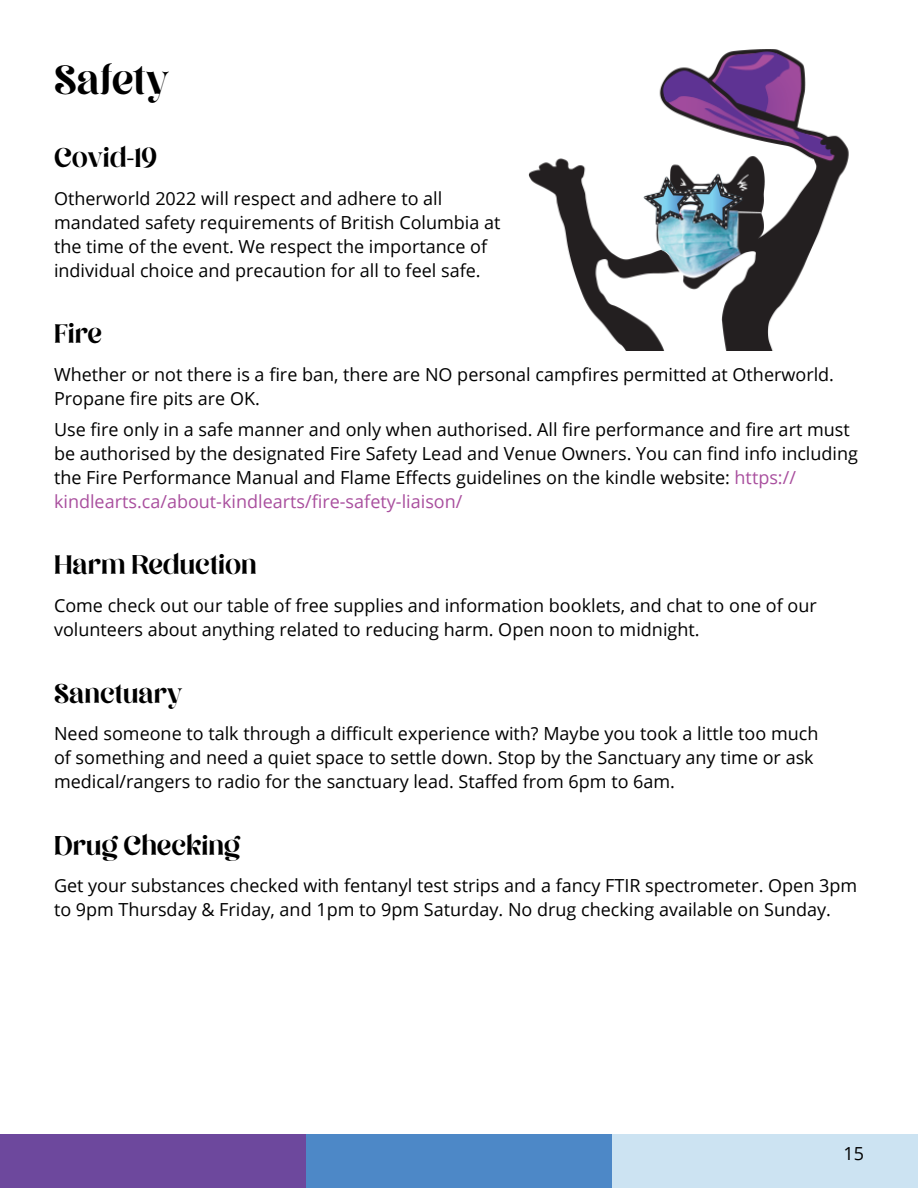
<style>
.page{position:relative;width:918px;height:1188px;background:#fff}
.page>*{position:absolute;margin:0;border:0;box-sizing:border-box;transform-origin:0 0}
.t1{font:45px "Million Dreams";color:#000}
.t2{font:30px "Million Dreams";color:#000}
.t3{font:18px/24px "Open Sans";color:#000}
.s1{color:#a94f9e}
</style>
<div class="page">
<div style="left:0;top:1134px;width:306px;height:54px;background:#6d489d"></div>
<div style="left:306px;top:1134px;width:306px;height:54px;background:#4d88c7"></div>
<div style="left:612px;top:1134px;width:306px;height:54px;background:#cce3f2"></div>
<img style="left:529px;top:49px;width:320px;height:302px">
<h1 class="t1" style="left:54px;top:52px;width:116px">Safety</h1>
<h2 class="t2" style="left:54px;top:139px;width:105px">Covid-19</h2>
<p class="t3" style="left:54px;top:186px;width:448px">Otherworld 2022 will respect and adhere to all mandated safety requirements of British Columbia at the time of the event. We respect the importance of individual choice and precaution for all to feel safe.</p>
<h2 class="t2" style="left:54px;top:315px;width:50px">Fire</h2>
<p class="t3" style="left:54px;top:362px;width:782px">Whether or not there is a fire ban, there are NO personal campfires permitted at Otherworld.<br>Propane fire pits are OK.</p>
<p class="t3" style="left:54px;top:417px;width:806px">Use fire only in a safe manner and only when authorised. All fire performance and fire art must be authorised by the designated Fire Safety Lead and Venue Owners. You can find info including the Fire Performance Manual and Flame Effects guidelines on the kindle website: <span class="s1">https:// kindlearts.ca/about-kindlearts/fire-safety-liaison/</span></p>
<h2 class="t2" style="left:54px;top:546px;width:204px">Harm Reduction</h2>
<p class="t3" style="left:54px;top:593px;width:764px">Come check out our table of free supplies and information booklets, and chat to one of our volunteers about anything related to reducing harm. Open noon to midnight.</p>
<h2 class="t2" style="left:54px;top:675px;width:130px">Sanctuary</h2>
<p class="t3" style="left:54px;top:721px;width:766px">Need someone to talk through a difficult experience with? Maybe you took a little too much of something and need a quiet space to settle down. Stop by the Sanctuary any time or ask medical/rangers to radio for the sanctuary lead. Staffed from 6pm to 6am.</p>
<h2 class="t2" style="left:54px;top:827px;width:188px">Drug Checking</h2>
<p class="t3" style="left:54px;top:873px;width:805px">Get your substances checked with fentanyl test strips and a fancy FTIR spectrometer. Open 3pm to 9pm Thursday &amp; Friday, and 1pm to 9pm Saturday. No drug checking available on Sunday.</p>
<p class="t3" style="left:843px;top:1141px;width:22px">15</p>
</div>
